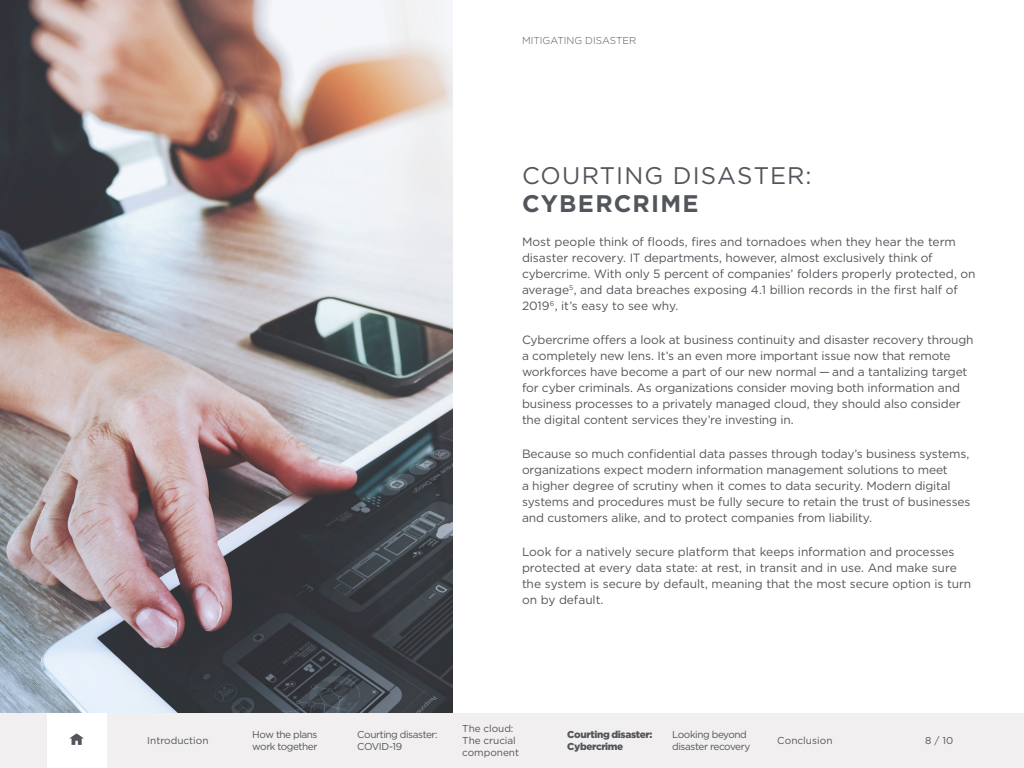
<style>
.page{position:relative;width:1024px;height:768px;background:#fff}
.page>*{position:absolute;margin:0;border:0;box-sizing:border-box;transform-origin:0 0}
.t1{font:24px "Gotham";letter-spacing:.045em;color:#52555b}
.t2{font:700 24px "Gotham";letter-spacing:.05em;color:#52555b}
.t3{font:12px/16px "Gotham";letter-spacing:-.01em;color:#52555b}
.t4{font:10px/12px "Gotham";letter-spacing:-.04em;color:#52555b}
.t5{font:10px/12px "Gotham";color:#52555b}
.t6{font:900 10px/12px "Gotham";letter-spacing:-.035em;color:#52555b}
.t7{font:300 10px "Gotham";color:#52555b}
.t8{font:10px "Gotham";letter-spacing:.005em;color:#52555b}
</style>
<div class="page">
<img style="left:0;top:0;width:453px;height:713px">
<div style="left:0;top:713px;width:1024px;height:55px;background:#f1efef"></div>
<div style="left:47px;top:713px;width:59px;height:55px;background:#fff"></div>
<svg style="left:69px;top:733px;width:15px;height:12px"></svg>
<p class="t7" style="left:522px;top:34px;width:116px">MITIGATING DISASTER</p>
<h1 class="t1" style="left:522px;top:160px;width:291px">COURTING DISASTER:</h1>
<h1 class="t2" style="left:522px;top:188px;width:178px">CYBERCRIME</h1>
<p class="t3" style="left:522px;top:233px;width:455px">Most people think of floods, fires and tornadoes when they hear the term disaster recovery. IT departments, however, almost exclusively think of cybercrime. With only 5 percent of companies’ folders properly protected, on average<sup>5</sup>, and data breaches exposing 4.1 billion records in the first half of 2019<sup>6</sup>, it’s easy to see why.</p>
<p class="t3" style="left:522px;top:331px;width:453px">Cybercrime offers a look at business continuity and disaster recovery through a completely new lens. It’s an even more important issue now that remote workforces have become a part of our new normal — and a tantalizing target for cyber criminals. As organizations consider moving both information and business processes to a privately managed cloud, they should also consider the digital content services they’re investing in.</p>
<p class="t3" style="left:522px;top:445px;width:450px">Because so much confidential data passes through today’s business systems, organizations expect modern information management solutions to meet<br>a higher degree of scrutiny when it comes to data security. Modern digital systems and procedures must be fully secure to retain the trust of businesses and customers alike, and to protect companies from liability.</p>
<p class="t3" style="left:522px;top:543px;width:451px">Look for a natively secure platform that keeps information and processes protected at every data state: at rest, in transit and in use. And make sure the system is secure by default, meaning that the most secure option is turn on by default.</p>
<p class="t5" style="left:147px;top:734px;width:63px">Introduction</p>
<p class="t4" style="left:252px;top:728px;width:67px">How the plans work together</p>
<p class="t4" style="left:357px;top:728px;width:82px">Courting disaster:<br>COVID-19</p>
<p class="t5" style="left:462px;top:722px;width:58px">The cloud:<br>The crucial component</p>
<p class="t6" style="left:567px;top:728px;width:86px">Courting disaster:<br>Cybercrime</p>
<p class="t4" style="left:672px;top:728px;width:80px">Looking beyond disaster recovery</p>
<p class="t8" style="left:777px;top:734px;width:57px">Conclusion</p>
<p class="t4" style="left:925px;top:734px;width:30px">8 / 10</p>
</div>
